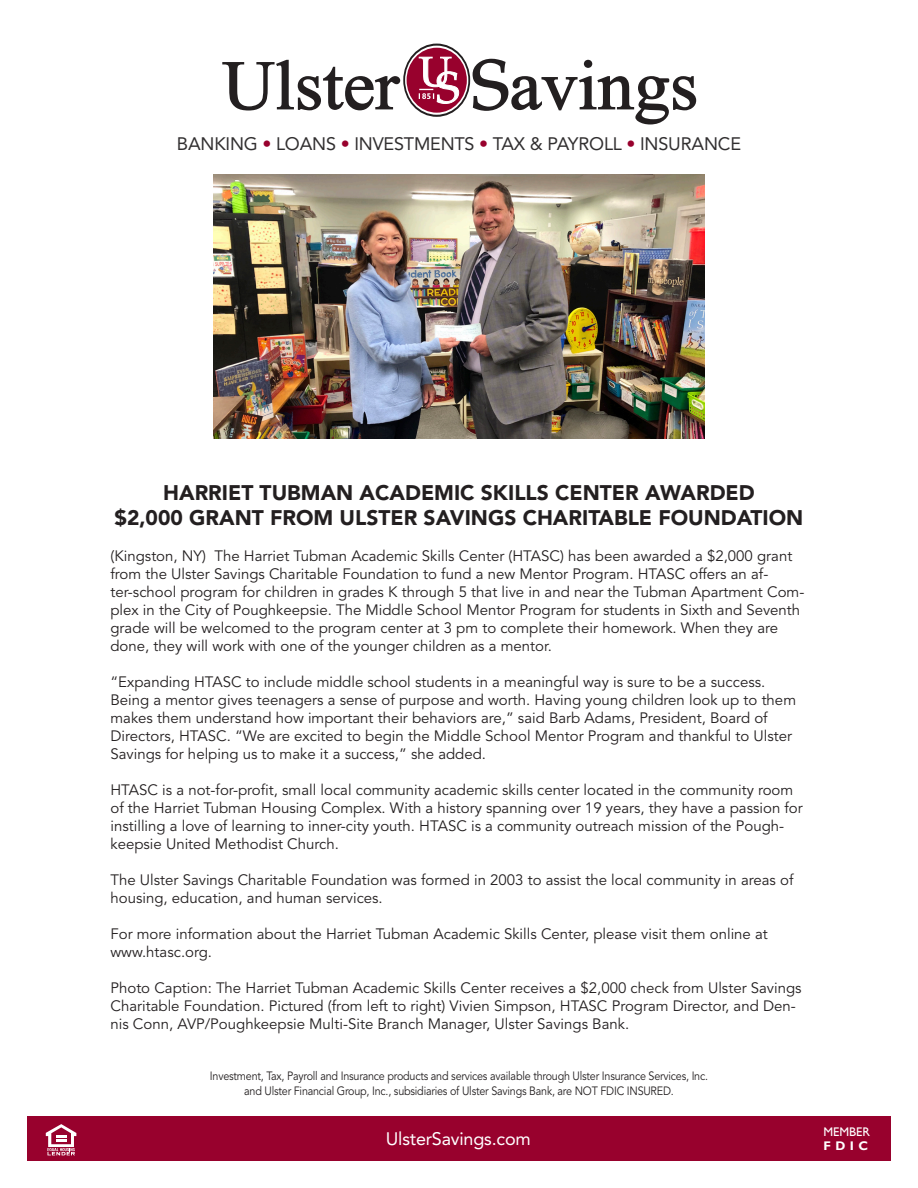
<style>
.page{position:relative;width:918px;height:1188px;background:#fff}
.page>*{position:absolute;margin:0;border:0;box-sizing:border-box;transform-origin:0 0}
.Headlines{font:900 21px "Avenir LT Std";color:#231f20}
.t1{font:18px "Avenir LT Std";letter-spacing:-.01em;color:#312f30}
.t2{font:18px "Avenir LT Std";letter-spacing:-.01em;color:#fff}
.Text{font:15px/18px "Avenir LT Std";color:#231f20}
.t3{font:12.45px "Gill Sans";color:#fff}
.t4{font:700 12.45px "Gill Sans";color:#fff}
.t5{font:12px/15px "Avenir LT Std";letter-spacing:-.02em;color:#231f20;text-align:center;scale:.9 1}
.s1{color:#98012d}
</style>
<div class="page">
<svg style="left:222px;top:60px;width:178px;height:51px"></svg>
<svg style="left:473px;top:59px;width:223px;height:65px"></svg>
<svg style="left:403px;top:44px;width:67px;height:73px"></svg>
<svg style="left:405px;top:46px;width:63px;height:69px"></svg>
<div style="left:407px;top:48px;width:60px;height:65px;background:#98012d;border-radius:50%"></div>
<svg style="left:419px;top:57px;width:40px;height:47px"></svg>
<img style="left:214px;top:174px;width:490px;height:265px">
<div style="left:27px;top:1117px;width:864px;height:44px;background:#98012d"></div>
<svg style="left:46px;top:1124px;width:30px;height:31px"></svg>
<p class="t1" style="left:177px;top:133px;width:566px">BANKING <span class="s1">•</span> LOANS <span class="s1">•</span> INVESTMENTS <span class="s1">•</span> TAX &amp; PAYROLL <span class="s1">•</span> INSURANCE</p>
<p class="Headlines" style="left:163px;top:480px;width:593px">HARRIET TUBMAN ACADEMIC SKILLS CENTER AWARDED</p>
<p class="Headlines" style="left:115px;top:505px;width:690px">$2,000 GRANT FROM ULSTER SAVINGS CHARITABLE FOUNDATION</p>
<p class="Text" style="left:110px;top:547px;width:695px">(Kingston, NY) The Harriet Tubman Academic Skills Center (HTASC) has been awarded a $2,000 grant from the Ulster Savings Charitable Foundation to fund a new Mentor Program. HTASC offers an af&shy;ter-school program for children in grades K through 5 that live in and near the Tubman Apartment Com&shy;plex in the City of Poughkeepsie. The Middle School Mentor Program for students in Sixth and Seventh grade will be welcomed to the program center at 3 pm to complete their homework. When they are done, they will work with one of the younger children as a mentor.</p>
<p class="Text" style="left:110px;top:673px;width:687px">“Expanding HTASC to include middle school students in a meaningful way is sure to be a success.<br>Being a mentor gives teenagers a sense of purpose and worth. Having young children look up to them makes them understand how important their behaviors are,” said Barb Adams, President, Board of Directors, HTASC. “We are excited to begin the Middle School Mentor Program and thankful to Ulster Savings for helping us to make it a success,” she added.</p>
<p class="Text" style="left:110px;top:781px;width:694px">HTASC is a not-for-profit, small local community academic skills center located in the community room of the Harriet Tubman Housing Complex. With a history spanning over 19 years, they have a passion for instilling a love of learning to inner-city youth. HTASC is a community outreach mission of the Pough&shy;keepsie United Methodist Church.</p>
<p class="Text" style="left:110px;top:871px;width:685px">The Ulster Savings Charitable Foundation was formed in 2003 to assist the local community in areas of housing, education, and human services.</p>
<p class="Text" style="left:110px;top:925px;width:659px">For more information about the Harriet Tubman Academic Skills Center, please visit them online at www.htasc.org.</p>
<p class="Text" style="left:110px;top:979px;width:693px">Photo Caption: The Harriet Tubman Academic Skills Center receives a $2,000 check from Ulster Savings<br>Charitable Foundation. Pictured (from left to right) Vivien Simpson, HTASC Program Director, and Den&shy;nis Conn, AVP/Poughkeepsie Multi-Site Branch Manager, Ulster Savings Bank.</p>
<p class="t5" style="left:210px;top:1068px;width:555px">Investment, Tax, Payroll and Insurance products and services available through Ulster Insurance Services, Inc. and Ulster Financial Group, Inc., subsidiaries of Ulster Savings Bank, are NOT FDIC INSURED.</p>
<p class="t3" style="left:824px;top:1124px;width:48px">MEMBER</p>
<p class="t2" style="left:386px;top:1128px;width:147px">UlsterSavings.com</p>
<p class="t4" style="left:824px;top:1139px;width:46px">FDIC</p>
</div>
